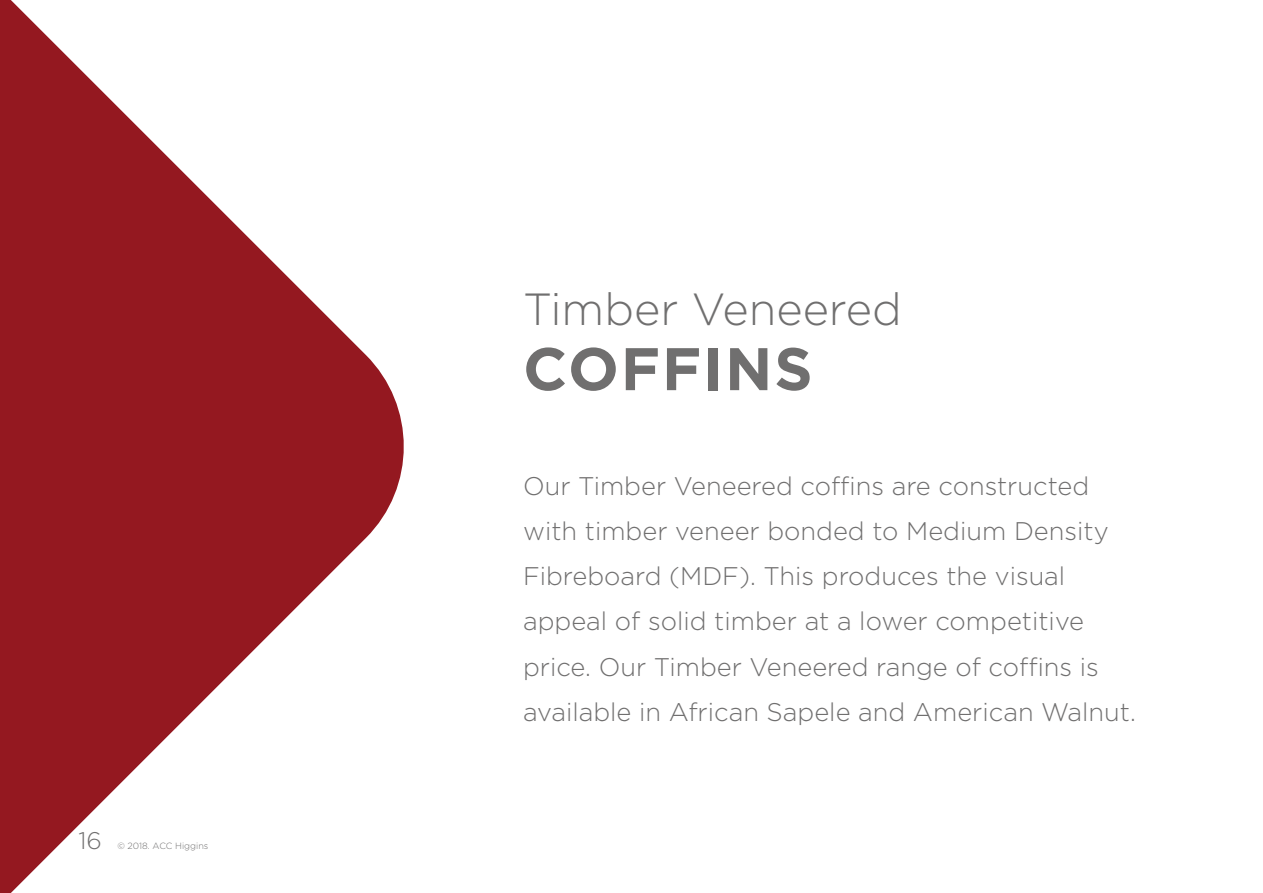
<style>
.page{position:relative;width:1263px;height:893px;background:#fff}
.page>*{position:absolute;margin:0;border:0;box-sizing:border-box;transform-origin:0 0}
.t1{font:700 60px "Gotham";letter-spacing:.03em;color:#706f6f}
.t2{font:300 45px "Gotham";color:#706f6f}
.t3{font:300 25.5px/45px "Gotham";color:#706f6f}
.t4{font:300 24px "Gotham";color:#706f6f}
.t5{font:300 9px "Gotham";color:#706f6f}
</style>
<div class="page">
<svg style="left:0;top:0;width:404px;height:893px;fill:#941820"></svg>
<p class="t4" style="left:79px;top:828px;width:25px">16</p>
<p class="t5" style="left:117px;top:841px;width:93px">© 2018. ACC Higgins</p>
<h2 class="t2" style="left:523px;top:284px;width:380px">Timber Veneered</h2>
<h1 class="t1" style="left:523px;top:334px;width:291px">COFFINS</h1>
<p class="t3" style="left:523px;top:464px;width:614px">Our Timber Veneered coffins are constructed with timber veneer bonded to Medium Density Fibreboard (MDF). This produces the visual appeal of solid timber at a lower competitive price. Our Timber Veneered range of coffins is available in African Sapele and American Walnut.</p>
</div>
